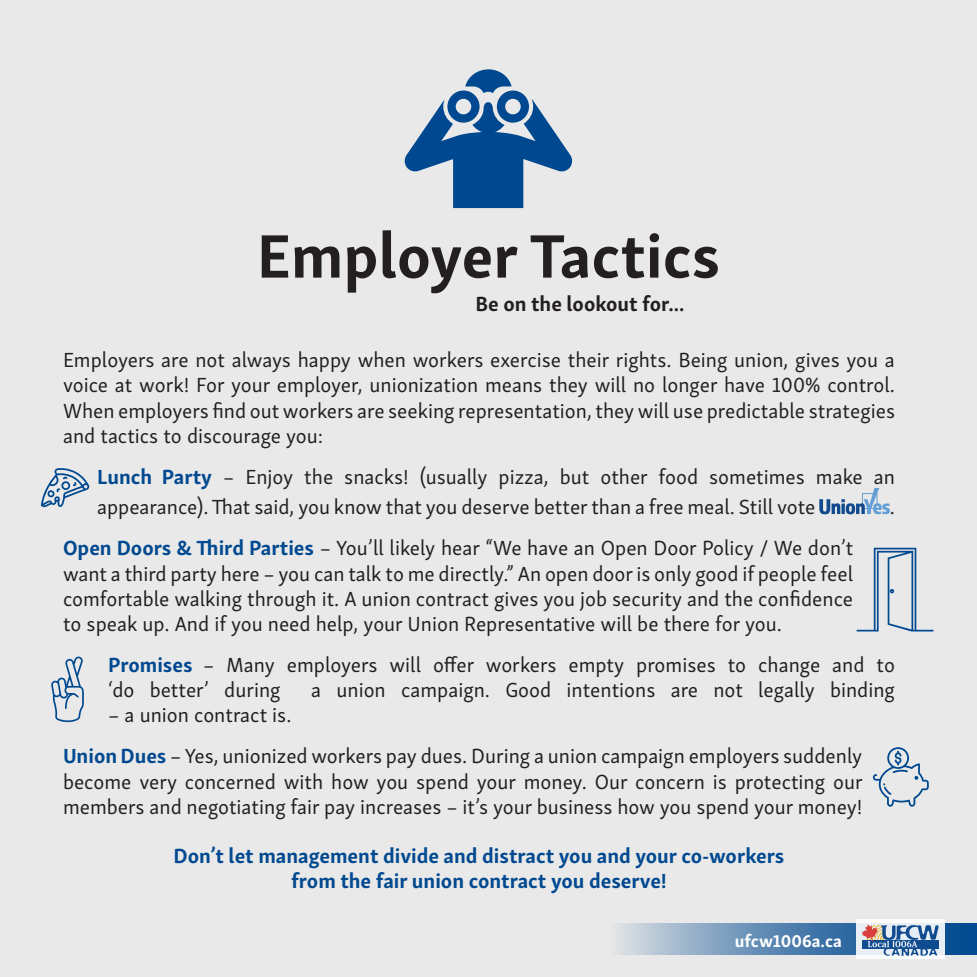
<style>
.page{position:relative;width:977px;height:977px;background:#fff}
.page>*{position:absolute;margin:0;border:0;box-sizing:border-box;transform-origin:0 0}
.t1{font:700 63px "Skolar Sans";color:#231f20}
.t2{font:21px/25.2px "Skolar Sans";color:#231f20;text-align:justify}
.t3{font:700 21px/25.2px "Skolar Sans";color:#014990;text-align:center}
.t4{font:700 21px "Skolar Sans";color:#231f20}
.t5{font:700 17.5px "Skolar Sans";color:#fff}
.s1{font-weight:700;color:#014990}
</style>
<div class="page">
<div style="left:0;top:0;width:976px;height:976px;background:#e9e9e9"></div>
<svg style="left:819px;top:488px;width:70px;height:26px"></svg>
<svg style="left:404px;top:69px;width:168px;height:139px"></svg>
<svg style="left:41px;top:468px;width:48px;height:39px"></svg>
<svg style="left:51px;top:656px;width:33px;height:66px"></svg>
<svg style="left:872px;top:747px;width:56px;height:60px"></svg>
<svg style="left:856px;top:547px;width:77px;height:84px"></svg>
<svg style="left:618px;top:923px;width:358px;height:32px;background:#6e94b9"></svg>
<svg style="left:856px;top:919px;width:88px;height:40px"></svg>
<svg style="left:861px;top:924px;width:77px;height:31px"></svg>
<p class="t1" style="left:257px;top:205px;width:465px">Employer Tactics</p>
<p class="t4" style="left:475px;top:287px;width:210px">Be on the lookout for...</p>
<p class="t2" style="left:63px;top:346px;width:833px">Employers are not always happy when workers exercise their rights. Being union, gives you a voice at work! For your employer, unionization means they will no longer have 100% control.<br>When employers find out workers are seeking representation, they will use predictable strategies and tactics to discourage you:</p>
<p class="t2" style="left:97px;top:459px;width:799px;line-height:30.6px"><span class="s1">Lunch Party</span> – Enjoy the snacks! (usually pizza, but other food sometimes make an appearance). That said, you know that you deserve better than a free meal. Still vote</p>
<p class="t2" style="left:889px;top:493px;width:7px">.</p>
<p class="t2" style="left:63px;top:534px;width:791px"><span class="s1">Open Doors &amp; Third Parties</span> – You’ll likely hear “We have an Open Door Policy / We don’t want a third party here – you can talk to me directly.” An open door is only good if people feel comfortable walking through it. A union contract gives you job security and the confidence to speak up. And if you need help, your Union Representative will be there for you.</p>
<p class="t2" style="left:108px;top:650px;width:788px"><span class="s1">Promises</span> – Many employers will offer workers empty promises to change and to ‘do better’ during</p>
<p class="t2" style="left:311px;top:675px;width:585px">a union campaign. Good intentions are not legally binding</p>
<p class="t2" style="left:108px;top:701px;width:185px">– a union contract is.</p>
<p class="t2" style="left:63px;top:742px;width:801px"><span class="s1">Union Dues</span> – Yes, unionized workers pay dues. During a union campaign employers suddenly become very concerned with how you spend your money. Our concern is protecting our members and negotiating fair pay increases – it’s your business how you spend your money!</p>
<p class="t3" style="left:174px;top:840px;width:612px">Don’t let management divide and distract you and your co-workers from the fair union contract you deserve!</p>
<p class="t5" style="left:735px;top:926px;width:108px">ufcw1006a.ca</p>
</div>
